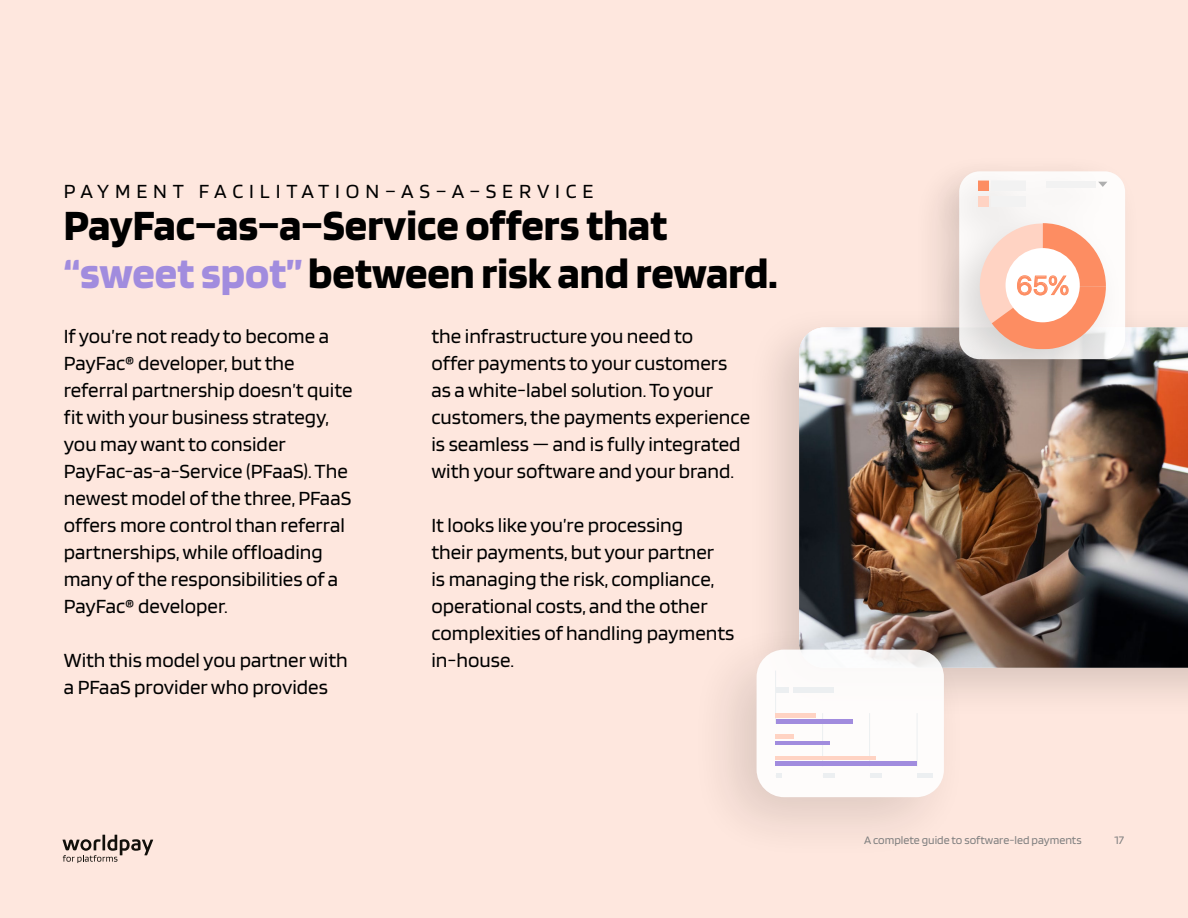
<style>
.page{position:relative;width:1188px;height:918px;background:#fee7de}
.page>*{position:absolute;margin:0;border:0;box-sizing:border-box;transform-origin:0 0}
.t1{font:700 45px/48px "Blinker";color:#000}
.t2{font:26.4px "SF Pro Display";color:#fd8d62}
.t3{font:21px/27px "Blinker";color:#000}
.t4{font:21px "Blinker";letter-spacing:.28em;color:#000}
.t5{font:12px "Blinker";color:#808080}
.s1{color:#a18cde}
</style>
<div class="page">
<svg style="left:63px;top:835px;width:90px;height:28px"></svg>
<div style="left:746px;top:304px;width:442px;height:417px;background:#000;opacity:.15"></div>
<img style="left:799px;top:327px;width:389px;height:341px">
<div style="left:683px;top:615px;width:292px;height:253px;background:#000;opacity:.15"></div>
<div style="left:757px;top:650px;width:187px;height:147px;background:#fff;border-radius:28px"></div>
<div style="left:908px;top:148px;width:239px;height:261px;background:#000;opacity:.15"></div>
<div style="left:928px;top:157px;width:199px;height:240px;background:#000;opacity:.15"></div>
<div style="left:1046px;top:181px;width:50px;height:7px;background:#f2f2f2"></div>
<svg style="left:1098px;top:182px;width:9px;height:5px"></svg>
<div style="left:991px;top:181px;width:35px;height:10px;background:#f2f2f2"></div>
<div style="left:991px;top:196px;width:35px;height:11px;background:#f2f2f2"></div>
<div style="left:978px;top:196px;width:11px;height:11px;background:#ffd3c3"></div>
<div style="left:978px;top:181px;width:11px;height:10px;background:#fd8d62"></div>
<svg style="left:971px;top:223px;width:135px;height:126px;background:#f9ccba"></svg>
<hr style="left:775px;top:671px;width:1px;height:53px;background:#eceff1">
<hr style="left:822px;top:713px;width:1px;height:53px;background:#eceff1">
<hr style="left:869px;top:713px;width:1px;height:53px;background:#eceff1">
<hr style="left:917px;top:713px;width:1px;height:53px;background:#eceff1">
<div style="left:776px;top:687px;width:13px;height:6px;background:#eceff1"></div>
<svg style="left:776px;top:773px;width:6px;height:5px"></svg>
<div style="left:823px;top:773px;width:12px;height:5px;background:#eceff1"></div>
<div style="left:870px;top:773px;width:12px;height:5px;background:#eceff1"></div>
<div style="left:917px;top:773px;width:15px;height:5px;background:#eceff1"></div>
<div style="left:793px;top:687px;width:40px;height:6px;background:#eceff1"></div>
<div style="left:776px;top:713px;width:40px;height:5px;background:#ffd3c3"></div>
<div style="left:776px;top:719px;width:76px;height:5px;background:#a18cde"></div>
<div style="left:776px;top:734px;width:18px;height:5px;background:#ffd3c3"></div>
<hr style="left:776px;top:741px;width:54px;height:3px;background:#a18cde">
<hr style="left:776px;top:756px;width:100px;height:4px;background:#ffd3c3">
<hr style="left:776px;top:762px;width:141px;height:4px;background:#a18cde">
<p class="t4" style="left:64px;top:181px;width:531px">PAYMENT FACILITATION–AS–A–SERVICE</p>
<h1 class="t1" style="left:64px;top:202px;width:715px">PayFac–as–a–Service offers that <span class="s1">“sweet spot”</span> between risk and reward.</h1>
<p class="t3" style="left:431px;top:323px;width:320px">the infrastructure you need to<br>offer payments to your customers as a white-label solution. To your customers, the payments experience is seamless — and is fully integrated with your software and your brand.</p>
<p class="t3" style="left:431px;top:512px;width:304px">It looks like you’re processing<br>their payments, but your partner<br>is managing the risk, compliance, operational costs, and the other complexities of handling payments in-house.</p>
<p class="t3" style="left:64px;top:323px;width:290px">If you’re not ready to become a<br>PayFac® developer, but the referral partnership doesn’t quite fit with your business strategy, you may want to consider<br>PayFac-as-a-Service (PFaaS). The newest model of the three, PFaaS offers more control than referral partnerships, while offloading many of the responsibilities of a<br>PayFac® developer.</p>
<p class="t3" style="left:64px;top:647px;width:286px">With this model you partner with a PFaaS provider who provides</p>
<p class="t2" style="left:1016px;top:270px;width:54px">65%</p>
<p class="t5" style="left:864px;top:834px;width:219px">A complete guide to software-led payments</p>
<p class="t5" style="left:1115px;top:834px;width:11px">17</p>
</div>
